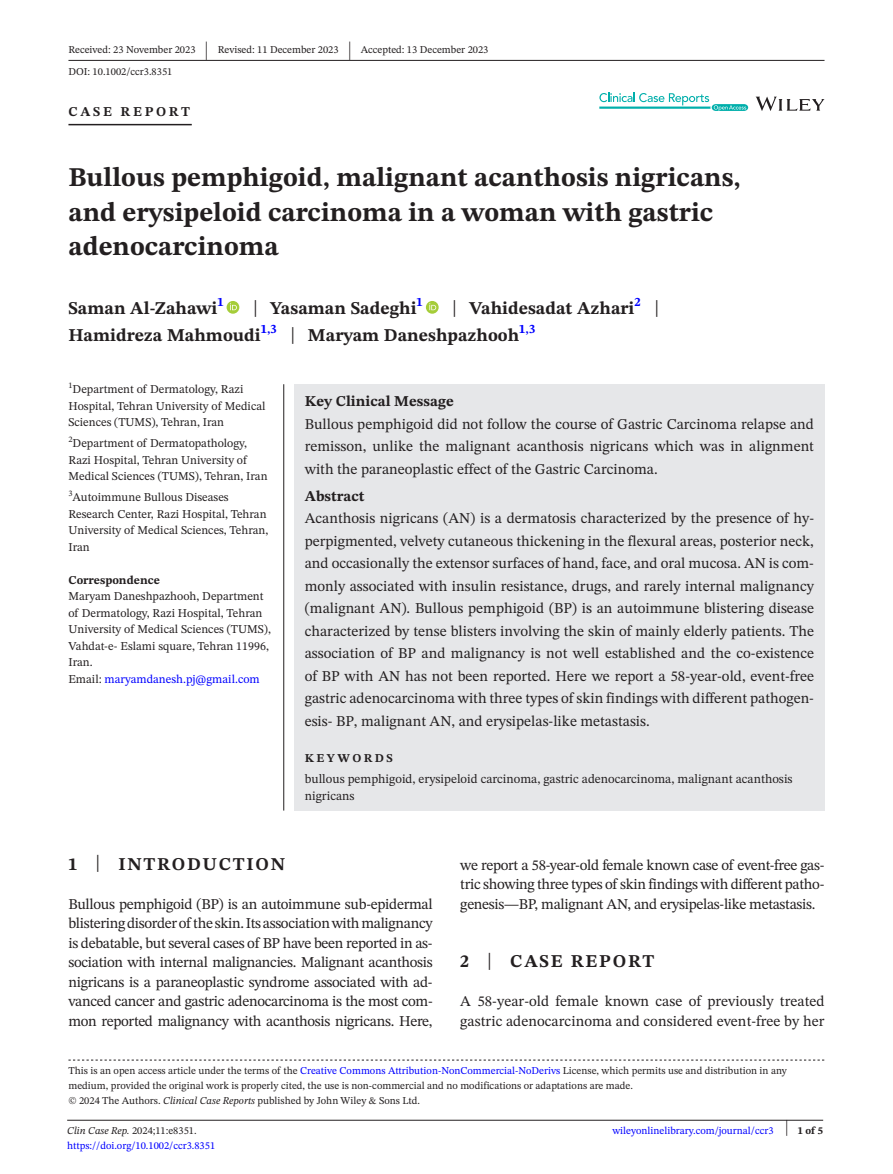
<style>
.page{position:relative;width:893px;height:1174px;background:#fff}
.page>*{position:absolute;margin:0;border:0;box-sizing:border-box;transform-origin:0 0}
.t1{font:700 27px/34.5px "STIX Two Text";color:#231f20}
.t2{font:25.65px "STIX Two Text";color:#231f20;scale:.49 1}
.t3{font:700 18px/27px "STIX Two Text";color:#231f20}
.t4{font:700 18px "STIX Two Text";letter-spacing:.1em;color:#231f20}
.t5{font:15px/22.5px "STIX Two Text";color:#231f20;text-align:justify}
.t6{font:700 15px "STIX Two Text";color:#231f20}
.t7{font:700 13.5px "STIX Two Text";letter-spacing:.2em;color:#231f20}
.t8{font:12.75px/17.2px "STIX Two Text";color:#231f20}
.t9{font:12px/16.5px "STIX Two Text";color:#231f20}
.t10{font:700 12px "STIX Two Text";color:#231f20}
.t11{font:700 12px "STIX Two Text";letter-spacing:.2em;color:#231f20}
.t12{font:10.5px/15px "STIX Two Text";color:#231f20}
.t13{font:10.5px "STIX Two Text";color:#00f}
.t14{font:700 10.5px "STIX Two Text";color:#231f20}
.s1{font-weight:400;font-size:23.4px}
.s2{color:#00f}
.s3{font-weight:400;font-size:23.7px}
.s4{font-style:italic}
.s5{font-weight:400;font-size:22.2px}
</style>
<div class="page">
<hr style="left:67px;top:1119px;width:756px;height:1px;background:#231f20">
<svg style="left:756px;top:97px;width:68px;height:14px"></svg>
<svg style="left:599px;top:93px;width:149px;height:18px"></svg>
<hr style="left:68px;top:60px;width:756px;height:1px;background:#231f20">
<hr style="left:68px;top:124px;width:124px;height:1px;background:#231f20">
<svg style="left:227px;top:301px;width:12px;height:13px"></svg>
<svg style="left:230px;top:303px;width:7px;height:7px"></svg>
<svg style="left:426px;top:301px;width:13px;height:13px"></svg>
<svg style="left:429px;top:303px;width:7px;height:7px"></svg>
<div style="left:294px;top:384px;width:530px;height:426px;background:#e6e7e9"></div>
<hr style="left:283px;top:384px;width:1px;height:426px;background:#231f20">
<svg style="left:68px;top:1059px;width:756px;height:1px"></svg>
<p class="t12" style="left:68px;top:42px;width:129px">Received: 23 November 2023</p>
<h2 class="t2" style="left:205px;top:32px;width:8px">|</h2>
<p class="t12" style="left:218px;top:42px;width:122px">Revised: 11 December 2023</p>
<h2 class="t2" style="left:348px;top:32px;width:8px">|</h2>
<p class="t12" style="left:361px;top:42px;width:129px">Accepted: 13 December 2023</p>
<p class="t12" style="left:68px;top:64px;width:105px">DOI: 10.1002/ccr3.8351</p>
<p class="t7" style="left:68px;top:101px;width:123px">CASE REPORT</p>
<h1 class="t1" style="left:68px;top:161px;width:674px">Bullous pemphigoid, malignant acanthosis nigricans, and erysipeloid carcinoma in a woman with gastric adenocarcinoma</h1>
<p class="t3" style="left:68px;top:295px;width:592px;text-indent:384px"><span class="s1">|</span> Vahidesadat Azhari<sup>2</sup> <span class="s1">|<br></span>Hamidreza Mahmoudi<sup>1,3</sup> <span class="s1">|</span> Maryam Daneshpazhooh<sup>1,3</sup></p>
<p class="t9" style="left:68px;top:381px;width:199px"><sup>1</sup>Department of Dermatology, Razi<br>Hospital, Tehran University of Medical<br>Sciences (TUMS), Tehran, Iran</p>
<p class="t9" style="left:68px;top:435px;width:201px"><sup>2</sup>Department of Dermatopathology,<br>Razi Hospital, Tehran University of<br>Medical Sciences (TUMS), Tehran, Iran</p>
<p class="t9" style="left:68px;top:489px;width:201px"><sup>3</sup>Autoimmune Bullous Diseases<br>Research Center, Razi Hospital, Tehran<br>University of Medical Sciences, Tehran,<br>Iran</p>
<p class="t10" style="left:68px;top:571px;width:93px">Correspondence</p>
<p class="t9" style="left:68px;top:588px;width:204px">Maryam Daneshpazhooh, Department of Dermatology, Razi Hospital, Tehran<br>University of Medical Sciences (TUMS),<br>Vahdat-e- Eslami square, Tehran 11996,<br>Iran.<br>Email: <span class="s2">maryamdanesh.pj@gmail.com</span></p>
<p class="t3" style="left:68px;top:295px;width:157px">Saman Al-Zahawi<sup>1</sup></p>
<p class="t3" style="left:253px;top:295px;width:171px"><span class="s1">|</span> Yasaman Sadeghi<sup>1</sup></p>
<p class="t6" style="left:305px;top:390px;width:150px">Key Clinical Message</p>
<p class="t5" style="left:305px;top:412px;width:511px">Bullous pemphigoid did not follow the course of Gastric Carcinoma relapse and remisson, unlike the malignant acanthosis nigricans which was in alignment with the paraneoplastic effect of the Gastric Carcinoma.</p>
<p class="t6" style="left:305px;top:485px;width:61px">Abstract</p>
<p class="t5" style="left:305px;top:507px;width:511px">Acanthosis nigricans (AN) is a dermatosis characterized by the presence of hy&shy;perpigmented, velvety cutaneous thickening in the flexural areas, posterior neck, and occasionally the extensor surfaces of hand, face, and oral mucosa. AN is com&shy;monly associated with insulin resistance, drugs, and rarely internal malignancy (malignant AN). Bullous pemphigoid (BP) is an autoimmune blistering disease characterized by tense blisters involving the skin of mainly elderly patients. The association of BP and malignancy is not well established and the co-existence of BP with AN has not been reported. Here we report a 58-year-old, event-free gastric adenocarcinoma with three types of skin findings with different pathogen&shy;esis- BP, malignant AN, and erysipelas-like metastasis.</p>
<p class="t11" style="left:305px;top:749px;width:90px">KEYWORDS</p>
<p class="t8" style="left:305px;top:770px;width:489px">bullous pemphigoid, erysipeloid carcinoma, gastric adenocarcinoma, malignant acanthosis nigricans</p>
<p class="t4" style="left:68px;top:851px;width:218px">1 <span class="s3">|</span> INTRODUCTION</p>
<p class="t5" style="left:68px;top:894px;width:366px;line-height:19.5px">Bullous pemphigoid (BP) is an autoimmune sub-epidermal blistering disorder of the skin. Its association with malignancy is debatable, but several cases of BP have been reported in as&shy;sociation with internal malignancies. Malignant acanthosis nigricans is a paraneoplastic syndrome associated with ad&shy;vanced cancer and gastric adenocarcinoma is the most com&shy;mon reported malignancy with acanthosis nigricans. Here,</p>
<p class="t5" style="left:460px;top:855px;width:366px;line-height:19.5px">we report a 58-year-old female known case of event-free gas&shy;tric showing three types of skin findings with different patho&shy;genesis—BP, malignant AN, and erysipelas-like metastasis.</p>
<p class="t4" style="left:460px;top:948px;width:195px">2 <span class="s3">|</span> CASE REPORT</p>
<p class="t5" style="left:460px;top:991px;width:366px;line-height:19.5px">A 58-year-old female known case of previously treated gastric adenocarcinoma and considered event-free by her</p>
<p class="t12" style="left:68px;top:1063px;width:720px">This is an open access article under the terms of the <span class="s2">Creative Commons Attribution-NonCommercial-NoDerivs</span> License, which permits use and distribution in any medium, provided the original work is properly cited, the use is non-commercial and no modifications or adaptations are made.<br>© 2024 The Authors. <span class="s4">Clinical Case Reports</span> published by John Wiley &amp; Sons Ltd.</p>
<p class="t12" style="left:67px;top:1123px;width:131px"><span class="s4">Clin Case Rep.</span> 2024;11:e8351.</p>
<p class="t14" style="left:785px;top:1123px;width:39px"><span class="s5">|</span> 1 of 5</p>
<p class="t13" style="left:67px;top:1138px;width:150px">https://doi.org/10.1002/ccr3.8351</p>
<p class="t13" style="left:612px;top:1123px;width:163px">wileyonlinelibrary.com/journal/ccr3</p>
</div>
